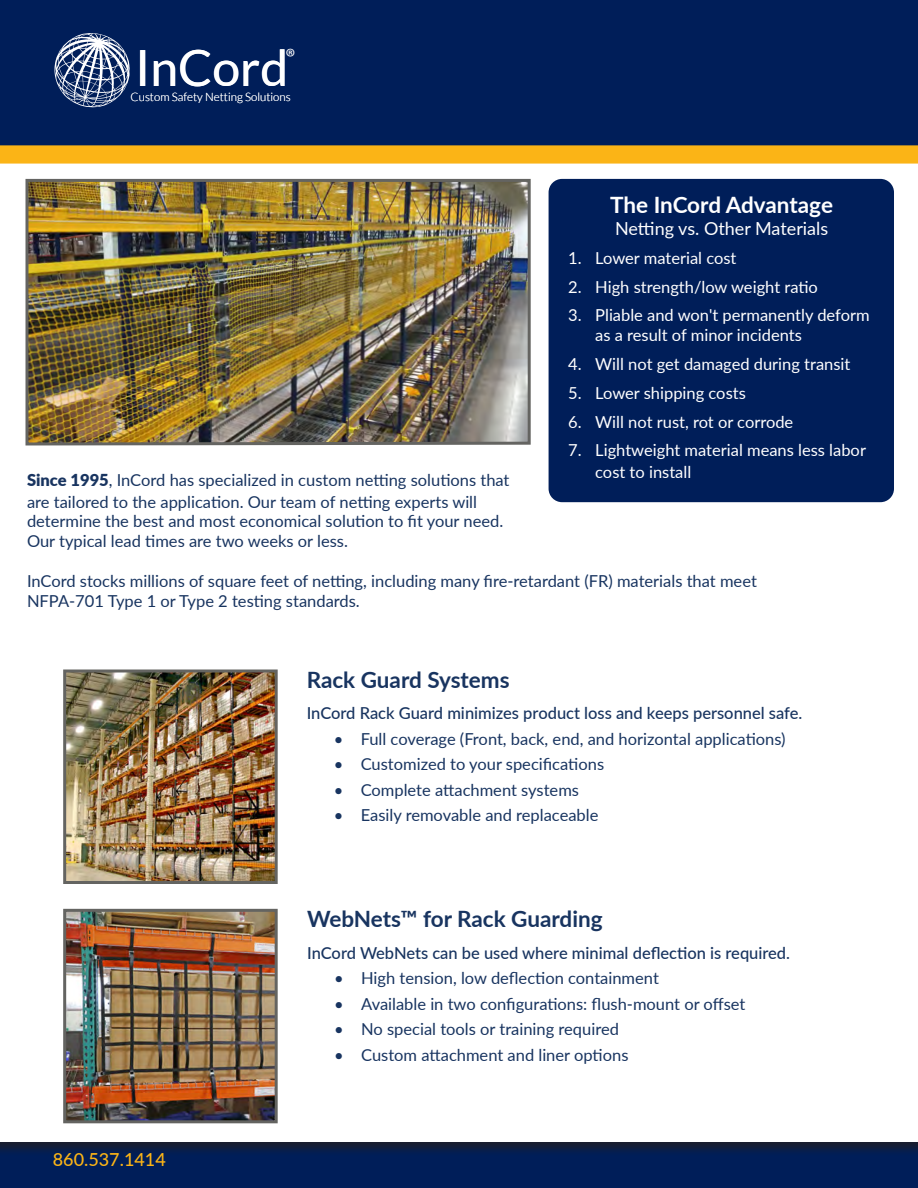
<style>
.page{position:relative;width:918px;height:1188px;background:#fff}
.page>*{position:absolute;margin:0;border:0;box-sizing:border-box;transform-origin:0 0}
.t1{font:49.95px "Lato";color:#fff}
.t2{font:700 22.5px "Lato";color:#183460}
.t3{font:700 22.5px "Lato";letter-spacing:-.005em;color:#fff}
.t4{font:18px "Lato";color:#fff}
.t5{font:500 18px "Lato";color:#fbb416}
.t6{font:16.5px/21.6px "Lato";color:#183460}
.t7{font:16.5px/19.8px "Lato";color:#fff}
.t8{font:500 16.5px "Lato";color:#183460}
.t9{font:300 11.55px "Lato";color:#fff}
.s1{font-weight:900}
</style>
<div class="page">
<div style="left:0;top:0;width:918px;height:179px;background:#001e59"></div>
<svg style="left:0;top:1135px;width:918px;height:53px;background:#031e52"></svg>
<div style="left:0;top:157px;width:918px;height:985px;background:#fff"></div>
<img style="left:67px;top:913px;width:207px;height:206px">
<div style="left:63px;top:909px;width:215px;height:214px;border:3px solid #646461"></div>
<img style="left:67px;top:674px;width:207px;height:206px">
<div style="left:63px;top:670px;width:215px;height:214px;border:3px solid #646461"></div>
<svg style="left:0;top:145px;width:918px;height:61px"></svg>
<svg style="left:54px;top:33px;width:76px;height:75px"></svg>
<div style="left:549px;top:179px;width:345px;height:323px;background:#001e59;border-radius:14px"></div>
<img style="left:24px;top:177px;width:508px;height:269px">
<p class="t1" style="left:135px;top:40px;width:162px">InCord<sup>®</sup></p>
<p class="t9" style="left:131px;top:90px;width:162px">Custom Safety Netting Solutions</p>
<p class="t3" style="left:610px;top:189px;width:224px">The InCord Advantage</p>
<p class="t4" style="left:615px;top:216px;width:215px">Netting vs. Other Materials</p>
<p class="t7" style="left:568px;top:247px;width:170px">1. Lower material cost</p>
<p class="t7" style="left:568px;top:276px;width:251px">2. High strength/low weight ratio</p>
<p class="t7" style="left:595px;top:305px;width:276px;text-indent:-27px">3. Pliable and won't permanently deform as a result of minor incidents</p>
<p class="t7" style="left:568px;top:353px;width:284px">4. Will not get damaged during transit</p>
<p class="t7" style="left:568px;top:382px;width:179px">5. Lower shipping costs</p>
<p class="t7" style="left:568px;top:411px;width:227px">6. Will not rust, rot or corrode</p>
<p class="t7" style="left:595px;top:439px;width:272px;line-height:21.6px;text-indent:-27px">7. Lightweight material means less labor cost to install</p>
<p class="t6" style="left:27px;top:468px;width:484px"><span class="s1">Since 1995</span>, InCord has specialized in custom netting solutions that are tailored to the application. Our team of netting experts will</p>
<p class="t6" style="left:27px;top:511px;width:478px;line-height:19.8px">determine the best and most economical solution to fit your need.<br>Our typical lead times are two weeks or less.</p>
<p class="t6" style="left:27px;top:569px;width:731px">InCord stocks millions of square feet of netting, including many fire-retardant (FR) materials that meet</p>
<p class="t6" style="left:27px;top:589px;width:334px">NFPA-701 Type 1 or Type 2 testing standards.</p>
<p class="t2" style="left:307px;top:663px;width:204px">Rack Guard Systems</p>
<p class="t8" style="left:307px;top:701px;width:497px">InCord Rack Guard minimizes product loss and keeps personnel safe.</p>
<p class="t6" style="left:334px;top:727px;width:453px">• Full coverage (Front, back, end, and horizontal applications)</p>
<p class="t6" style="left:334px;top:753px;width:272px">• Customized to your specifications</p>
<p class="t6" style="left:334px;top:778px;width:247px">• Complete attachment systems</p>
<p class="t6" style="left:334px;top:804px;width:266px">• Easily removable and replaceable</p>
<p class="t5" style="left:53px;top:1147px;width:114px">860.537.1414</p>
<p class="t2" style="left:307px;top:903px;width:297px">WebNets™ for Rack Guarding</p>
<p class="t8" style="left:307px;top:941px;width:484px">InCord WebNets can be used where minimal deflection is required.</p>
<p class="t6" style="left:334px;top:967px;width:326px">• High tension, low deflection containment</p>
<p class="t6" style="left:334px;top:992px;width:413px">• Available in two configurations: flush-mount or offset</p>
<p class="t6" style="left:334px;top:1018px;width:286px">• No special tools or training required</p>
<p class="t6" style="left:334px;top:1043px;width:296px">• Custom attachment and liner options</p>
</div>
